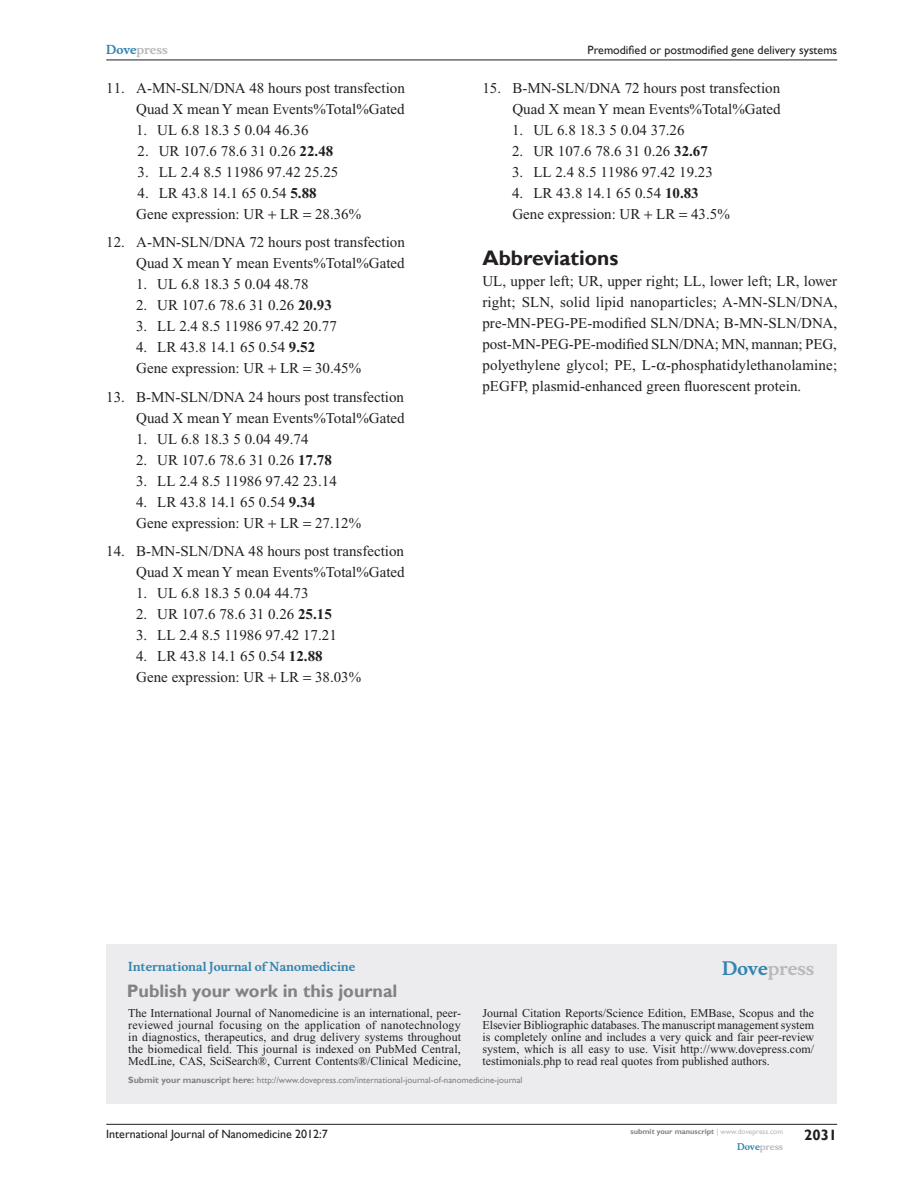
<style>
.page{position:relative;width:918px;height:1188px;background:#fff}
.page>*{position:absolute;margin:0;border:0;box-sizing:border-box;transform-origin:0 0}
.t1{font:700 21px "Gill Sans";color:#231f20}
.t2{font:700 18px "Gill Sans";color:#808285}
.t3{font:700 18px "Musee";color:#b8b9bc}
.t4{font:15px/21px "Times New Roman";color:#231f20;text-align:right}
.t5{font:700 15px "Gill Sans";color:#231f20}
.t6{font:12px/12px "Times New Roman";color:#231f20;text-align:justify}
.t7{font:12px "Gill Sans";color:#231f20}
.t8{font:700 12px "Musee";color:#3485ae}
.t9{font:700 12px "Musee";color:#b8b9bc}
.t10{font:9px "Gill Sans";color:#808285}
.t11{font:700 9px "Musee";color:#b8b9bc}
.t12{font:700 7.5px "Gill Sans";color:#808285}
.s1{color:#3485ae}
.s2{font-weight:700}
.s3{font-weight:400;color:#b8b9bc}
</style>
<div class="page">
<div style="left:106px;top:944px;width:731px;height:159px;background:#ececee"></div>
<hr style="left:106px;top:1124px;width:731px;height:1px;background:#231f20">
<hr style="left:106px;top:60px;width:731px;height:1px;background:#231f20">
<p class="t9" style="left:106px;top:43px;width:63px"><span class="s1">Dove</span>press</p>
<p class="t4" style="left:106px;top:77px;width:300px">11. A-MN-SLN/DNA 48 hours post transfection<br>Quad X mean Y mean Events%Total%Gated</p>
<p class="t4" style="left:136px;top:119px;width:174px">1. UL 6.8 18.3 5 0.04 46.36</p>
<p class="t4" style="left:138px;top:140px;width:197px">2. UR 107.6 78.6 31 0.26 <span class="s2">22.48</span></p>
<p class="t4" style="left:138px;top:161px;width:202px">3. LL 2.4 8.5 11986 97.42 25.25</p>
<p class="t4" style="left:136px;top:182px;width:226px;text-align:left">4. LR 43.8 14.1 65 0.54 <span class="s2">5.88<br></span>Gene expression: UR LR 28.36%</p>
<p class="t4" style="left:106px;top:232px;width:300px">12. A-MN-SLN/DNA 72 hours post transfection<br>Quad X mean Y mean Events%Total%Gated</p>
<p class="t4" style="left:136px;top:274px;width:174px">1. UL 6.8 18.3 5 0.04 48.78</p>
<p class="t4" style="left:136px;top:295px;width:197px">2. UR 107.6 78.6 31 0.26 <span class="s2">20.93</span></p>
<p class="t4" style="left:136px;top:316px;width:202px">3. LL 2.4 8.5 11986 97.42 20.77</p>
<p class="t4" style="left:136px;top:337px;width:227px;text-align:left">4. LR 43.8 14.1 65 0.54 <span class="s2">9.52<br></span>Gene expression: UR LR 30.45%</p>
<p class="t4" style="left:106px;top:386px;width:300px">13. B-MN-SLN/DNA 24 hours post transfection<br>Quad X mean Y mean Events%Total%Gated</p>
<p class="t4" style="left:136px;top:428px;width:174px">1. UL 6.8 18.3 5 0.04 49.74</p>
<p class="t4" style="left:136px;top:449px;width:197px">2. UR 107.6 78.6 31 0.26 <span class="s2">17.78</span></p>
<p class="t4" style="left:136px;top:470px;width:202px">3. LL 2.4 8.5 11986 97.42 23.14</p>
<p class="t4" style="left:136px;top:491px;width:227px;text-align:left">4. LR 43.8 14.1 65 0.54 <span class="s2">9.34<br></span>Gene expression: UR LR 27.12%</p>
<p class="t4" style="left:106px;top:541px;width:300px">14. B-MN-SLN/DNA 48 hours post transfection<br>Quad X mean Y mean Events%Total%Gated</p>
<p class="t4" style="left:136px;top:583px;width:174px">1. UL 6.8 18.3 5 0.04 44.73</p>
<p class="t4" style="left:136px;top:604px;width:197px">2. UR 107.6 78.6 31 0.26 <span class="s2">25.15</span></p>
<p class="t4" style="left:136px;top:625px;width:202px">3. LL 2.4 8.5 11986 97.42 17.21</p>
<p class="t4" style="left:136px;top:646px;width:227px;text-align:left">4. LR 43.8 14.1 65 0.54 <span class="s2">12.88<br></span>Gene expression: UR LR 38.03%</p>
<p class="t7" style="left:588px;top:43px;width:251px">Premodified or postmodified gene delivery systems</p>
<p class="t4" style="left:482px;top:77px;width:300px">15. B-MN-SLN/DNA 72 hours post transfection<br>Quad X mean Y mean Events%Total%Gated</p>
<p class="t4" style="left:512px;top:119px;width:174px">1. UL 6.8 18.3 5 0.04 37.26</p>
<p class="t4" style="left:512px;top:140px;width:197px">2. UR 107.6 78.6 31 0.26 <span class="s2">32.67</span></p>
<p class="t4" style="left:512px;top:161px;width:202px">3. LL 2.4 8.5 11986 97.42 19.23</p>
<p class="t4" style="left:512px;top:182px;width:219px;text-align:left">4. LR 43.8 14.1 65 0.54 <span class="s2">10.83<br></span>Gene expression: UR LR 43.5%</p>
<h1 class="t1" style="left:482px;top:245px;width:138px">Abbreviations</h1>
<p class="t4" style="left:482px;top:271px;width:357px;text-align:justify">UL, upper left; UR, upper right; LL, lower left; LR, lower right; SLN, solid lipid nanoparticles; A-MN-SLN/DNA, pre-MN-PEG-PE-modified SLN/DNA; B-MN-SLN/DNA, post-MN-PEG-PE-modified SLN/DNA; MN, mannan; PEG, polyethylene glycol; PE, L- -phosphatidylethanolamine; pEGFP, plasmid-enhanced green fluorescent protein.</p>
<p class="t8" style="left:128px;top:959px;width:228px">International Journal of Nanomedicine</p>
<p class="t2" style="left:127px;top:980px;width:272px">Publish your work in this journal</p>
<p class="t3" style="left:722px;top:958px;width:94px"><span class="s1">Dove</span>press</p>
<p class="t6" style="left:128px;top:1007px;width:334px">The International Journal of Nanomedicine is an international, peer&shy;reviewed journal focusing on the application of nanotechnology in diagnostics, therapeutics, and drug delivery systems throughout the biomedical field. This journal is indexed on PubMed Central, MedLine, CAS, SciSearch®, Current Contents®/Clinical Medicine,</p>
<p class="t6" style="left:482px;top:1007px;width:333px">Journal Citation Reports/Science Edition, EMBase, Scopus and the Elsevier Bibliographic databases. The manuscript management system is completely online and includes a very quick and fair peer-review system, which is all easy to use. Visit http://www.dovepress.com/ testimonials.php to read real quotes from published authors.</p>
<p class="t10" style="left:128px;top:1075px;width:396px"><span class="s2">Submit your manuscript here:</span> http://www.dovepress.com/international-journal-of-nanomedicine-journal</p>
<p class="t7" style="left:106px;top:1127px;width:223px">International Journal of Nanomedicine 2012:7</p>
<p class="t12" style="left:631px;top:1127px;width:154px">submit your manuscript <span class="s3">| www.dovepress.com</span></p>
<p class="t11" style="left:737px;top:1141px;width:48px"><span class="s1">Dove</span>press</p>
<p class="t5" style="left:804px;top:1126px;width:35px">2031</p>
</div>
